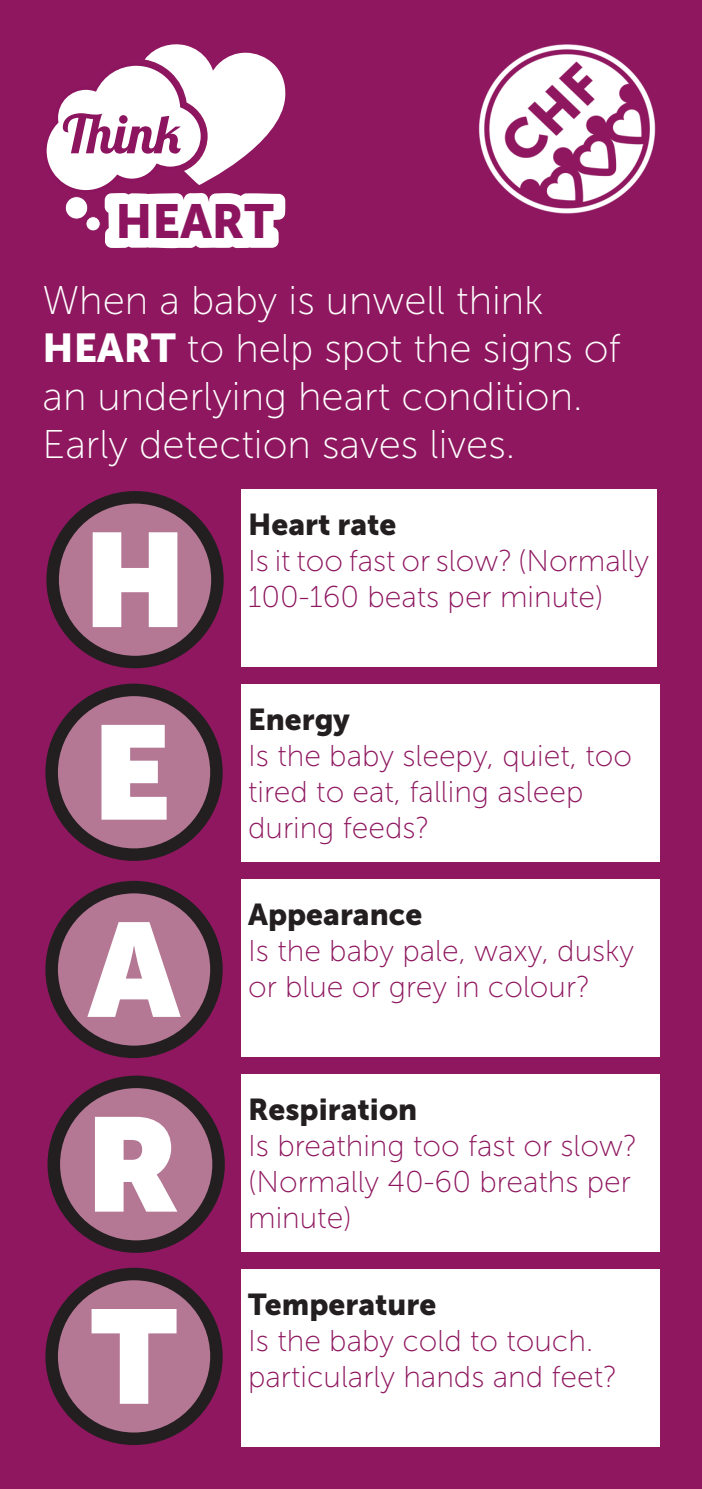
<style>
.page{position:relative;width:702px;height:1489px;background:#fff}
.page>*{position:absolute;margin:0;border:0;box-sizing:border-box;transform-origin:0 0}
.t1{font:47.5px "Museo Sans 900";color:#8d1560}
.t2{font:40px/48px "Museo Sans 100";color:#fff}
.t3{font:30px/36px "Museo Sans 100";color:#8e175f}
.t4{font:30px/36px "Museo Sans 100";color:#8d165f}
.t5{font:30px "Museo Sans 900";color:#231f20}
.s1{font-family:"Museo Sans 900"}
</style>
<div class="page">
<div style="left:0;top:0;width:702px;height:1488px;background:#8e175f"></div>
<img style="left:478px;top:44px;width:178px;height:170px">
<div style="left:241px;top:489px;width:415px;height:177px;background:#fff"></div>
<div style="left:241px;top:1074px;width:418px;height:177px;background:#fff"></div>
<div style="left:241px;top:684px;width:418px;height:177px;background:#fff"></div>
<div style="left:241px;top:879px;width:418px;height:177px;background:#fff"></div>
<div style="left:241px;top:1269px;width:418px;height:177px;background:#fff"></div>
<svg style="left:52px;top:1273px;width:164px;height:165px;background:#9c6981"></svg>
<div style="left:45px;top:1267px;width:178px;height:177px;border:12px solid #231f20;border-radius:50%"></div>
<svg style="left:92px;top:1308px;width:84px;height:95px;background:#d9bbca"></svg>
<svg style="left:53px;top:497px;width:164px;height:165px;background:#9d6981"></svg>
<div style="left:46px;top:491px;width:178px;height:177px;border:12px solid #231f20;border-radius:50%"></div>
<svg style="left:93px;top:532px;width:84px;height:95px;background:#ecdde4"></svg>
<svg style="left:52px;top:690px;width:164px;height:164px;background:#a06b84"></svg>
<div style="left:45px;top:683px;width:178px;height:177px;border:12px solid #231f20;border-radius:50%"></div>
<svg style="left:101px;top:724px;width:66px;height:95px;background:#eee1e7"></svg>
<svg style="left:52px;top:887px;width:164px;height:164px;background:#9b6880"></svg>
<div style="left:45px;top:880px;width:178px;height:178px;border:12px solid #231f20;border-radius:50%"></div>
<svg style="left:87px;top:922px;width:94px;height:94px;background:#dec4d0"></svg>
<svg style="left:54px;top:1081px;width:164px;height:165px;background:#9d6982"></svg>
<div style="left:48px;top:1075px;width:177px;height:177px;border:12px solid #231f20;border-radius:50%"></div>
<svg style="left:95px;top:1116px;width:82px;height:95px;background:#eddee5"></svg>
<svg style="left:46px;top:44px;width:239px;height:204px"></svg>
<div style="left:65px;top:196px;width:23px;height:23px;background:#fff;border-radius:50%"></div>
<div style="left:65px;top:196px;width:23px;height:23px;border:1px solid #8d1560;border-radius:50%"></div>
<div style="left:86px;top:217px;width:14px;height:14px;background:#fff;border-radius:50%"></div>
<div style="left:86px;top:216px;width:15px;height:15px;border:1px solid #8d1560;border-radius:50%"></div>
<p class="t1" style="left:116px;top:194px;width:160px">HEART</p>
<p class="t2" style="left:43px;top:277px;width:579px">When a baby is unwell think<br><span class="s1">HEART</span> to help spot the signs of an underlying heart condition.<br>Early detection saves lives.</p>
<p class="t5" style="left:248px;top:507px;width:150px">Heart rate</p>
<p class="t4" style="left:248px;top:543px;width:402px">Is it too fast or slow? (Normally<br>100-160 beats per minute)</p>
<p class="t5" style="left:248px;top:702px;width:103px">Energy</p>
<p class="t3" style="left:248px;top:738px;width:385px">Is the baby sleepy, quiet, too tired to eat, falling asleep during feeds?</p>
<p class="t5" style="left:248px;top:897px;width:175px">Appearance</p>
<p class="t3" style="left:248px;top:933px;width:387px">Is the baby pale, waxy, dusky or blue or grey in colour?</p>
<p class="t5" style="left:248px;top:1092px;width:170px">Respiration</p>
<p class="t3" style="left:248px;top:1128px;width:390px">Is breathing too fast or slow? (Normally 40-60 breaths per minute)</p>
<p class="t5" style="left:248px;top:1287px;width:190px">Temperature</p>
<p class="t3" style="left:248px;top:1323px;width:370px">Is the baby cold to touch. particularly hands and feet?</p>
</div>
